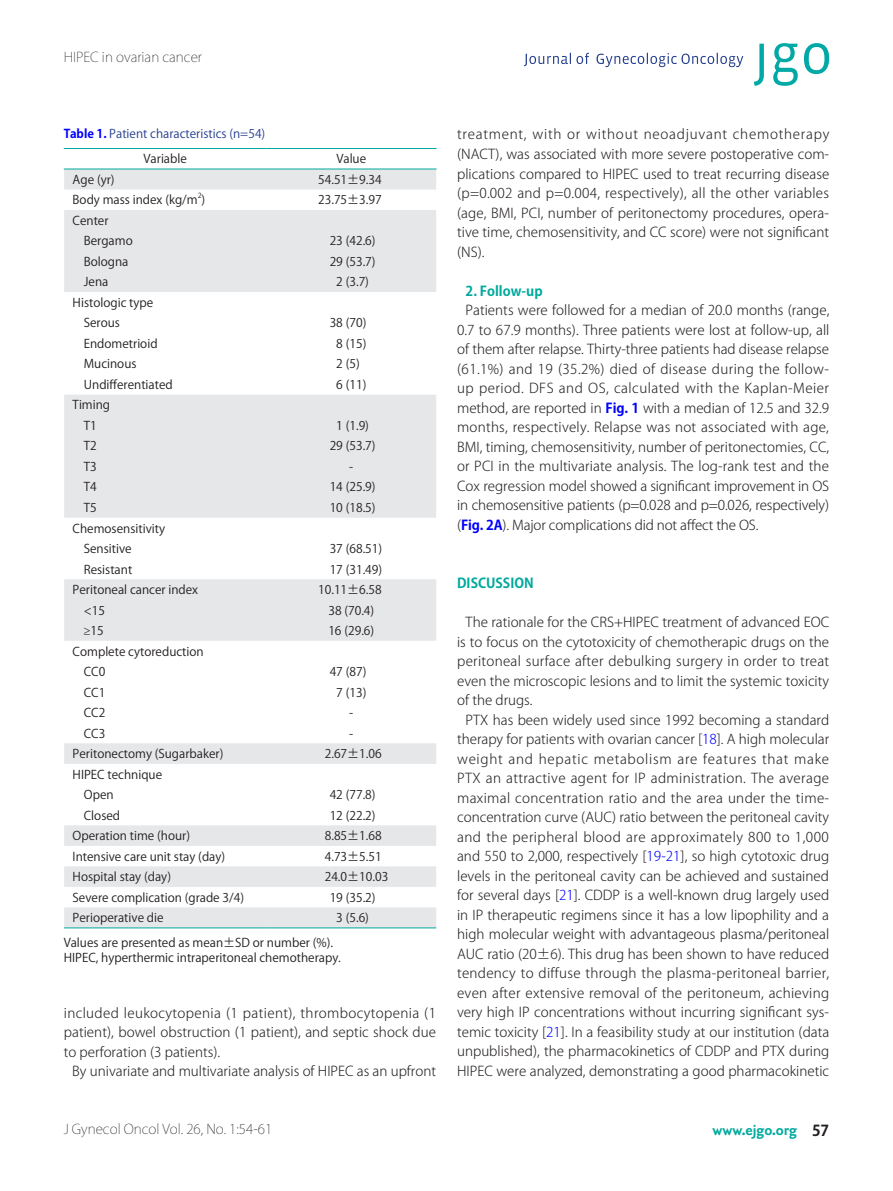
<style>
.page{position:relative;width:893px;height:1191px;background:#fff}
.page>*{position:absolute;margin:0;border:0;box-sizing:border-box;transform-origin:0 0}
.t1{font:700 15px "Nexus Sans";color:#00a99d}
.본문{font:300 13.5px/19.5px "Koz Go Pro";color:#231f20;text-align:justify}
.t2{font:200 13.5px "Koz Go Pro";color:#231f20}
._1{font:700 13.5px "Koz Go Pro";color:#00a99d}
.서론{font:700 13.5px "Koz Go Pro";color:#00a99d}
.표내용{font:12px "Koz Go Pro";color:#231f20}
.표제목{font:12px "Koz Go Pro";color:#253f8e}
.표내용-2{font:7.05px "Koz Go Pro";color:#231f20}
.s1{font-weight:700;color:#00f}
.s2{color:#00f}
.s3{font-family:"Koz Go Pro";color:#231f20}
</style>
<div class="page">
<svg style="left:754px;top:43px;width:75px;height:43px"></svg>
<svg style="left:524px;top:53px;width:219px;height:14px"></svg>
<svg style="left:64px;top:170px;width:372px;height:757px"></svg>
<div style="left:64px;top:825px;width:372px;height:21px;background:#e6e7e9"></div>
<hr style="left:64px;top:148px;width:202px;height:1px;background:#00a99d">
<hr style="left:266px;top:148px;width:171px;height:1px;background:#00a99d">
<hr style="left:64px;top:169px;width:202px;height:1px;background:#00a99d">
<hr style="left:266px;top:169px;width:171px;height:1px;background:#00a99d">
<hr style="left:64px;top:927px;width:202px;height:1px;background:#00a99d">
<hr style="left:266px;top:927px;width:170px;height:1px;background:#00a99d">
<p class="t2" style="left:64px;top:49px;width:140px">HIPEC in ovarian cancer</p>
<p class="표제목" style="left:64px;top:126px;width:203px"><span class="s1">Table 1.</span> Patient characteristics (n=54)</p>
<p class="표내용" style="left:144px;top:151px;width:45px">Variable</p>
<p class="표내용" style="left:336px;top:151px;width:31px">Value</p>
<p class="표내용" style="left:73px;top:172px;width:43px">Age (yr)</p>
<p class="표내용" style="left:318px;top:172px;width:65px">54.51±9.34</p>
<p class="표내용" style="left:73px;top:192px;width:134px">Body mass index (kg/m )</p>
<p class="표내용-2" style="left:198px;top:191px;width:5px">2</p>
<p class="표내용" style="left:318px;top:192px;width:65px">23.75±3.97</p>
<p class="표내용" style="left:73px;top:213px;width:37px">Center</p>
<p class="표내용" style="left:84px;top:233px;width:50px">Bergamo</p>
<p class="표내용" style="left:330px;top:233px;width:47px">23 (42.6)</p>
<p class="표내용" style="left:84px;top:254px;width:46px">Bologna</p>
<p class="표내용" style="left:330px;top:254px;width:47px">29 (53.7)</p>
<p class="표내용" style="left:84px;top:274px;width:26px">Jena</p>
<p class="표내용" style="left:336px;top:274px;width:34px">2 (3.7)</p>
<p class="표내용" style="left:73px;top:295px;width:82px">Histologic type</p>
<p class="표내용" style="left:84px;top:315px;width:38px">Serous</p>
<p class="표내용" style="left:330px;top:315px;width:38px">38 (70)</p>
<p class="표내용" style="left:84px;top:336px;width:75px">Endometrioid</p>
<p class="표내용" style="left:336px;top:336px;width:32px">8 (15)</p>
<p class="표내용" style="left:84px;top:356px;width:54px">Mucinous</p>
<p class="표내용" style="left:336px;top:356px;width:25px">2 (5)</p>
<p class="표내용" style="left:84px;top:377px;width:90px">Undifferentiated</p>
<p class="표내용" style="left:336px;top:377px;width:32px">6 (11)</p>
<p class="표내용" style="left:73px;top:397px;width:39px">Timing</p>
<p class="표내용" style="left:84px;top:418px;width:14px">T1</p>
<p class="표내용" style="left:336px;top:418px;width:34px">1 (1.9)</p>
<p class="표내용" style="left:84px;top:438px;width:14px">T2</p>
<p class="표내용" style="left:330px;top:438px;width:47px">29 (53.7)</p>
<p class="표내용" style="left:84px;top:459px;width:14px">T3</p>
<p class="표내용" style="left:349px;top:459px;width:6px">-</p>
<p class="표내용" style="left:84px;top:479px;width:14px">T4</p>
<p class="표내용" style="left:330px;top:479px;width:47px">14 (25.9)</p>
<p class="표내용" style="left:84px;top:500px;width:14px">T5</p>
<p class="표내용" style="left:330px;top:500px;width:47px">10 (18.5)</p>
<p class="표내용" style="left:73px;top:520px;width:94px">Chemosensitivity</p>
<p class="표내용" style="left:84px;top:541px;width:49px">Sensitive</p>
<p class="표내용" style="left:330px;top:541px;width:54px">37 (68.51)</p>
<p class="표내용" style="left:84px;top:561px;width:50px">Resistant</p>
<p class="표내용" style="left:330px;top:561px;width:54px">17 (31.49)</p>
<p class="표내용" style="left:73px;top:582px;width:127px">Peritoneal cancer index</p>
<p class="표내용" style="left:318px;top:582px;width:65px">10.11±6.58</p>
<p class="표내용" style="left:84px;top:602px;width:23px">&lt;15</p>
<p class="표내용" style="left:328px;top:602px;width:47px">38 (70.4)</p>
<p class="표내용" style="left:84px;top:623px;width:21px">≥15</p>
<p class="표내용" style="left:328px;top:623px;width:47px">16 (29.6)</p>
<p class="표내용" style="left:73px;top:643px;width:133px">Complete cytoreduction</p>
<p class="표내용" style="left:84px;top:664px;width:23px">CC0</p>
<p class="표내용" style="left:330px;top:664px;width:38px">47 (87)</p>
<p class="표내용" style="left:84px;top:684px;width:23px">CC1</p>
<p class="표내용" style="left:336px;top:684px;width:32px">7 (13)</p>
<p class="표내용" style="left:84px;top:705px;width:23px">CC2</p>
<p class="표내용" style="left:349px;top:705px;width:6px">-</p>
<p class="표내용" style="left:84px;top:725px;width:23px">CC3</p>
<p class="표내용" style="left:349px;top:725px;width:6px">-</p>
<p class="표내용" style="left:73px;top:746px;width:152px">Peritonectomy (Sugarbaker)</p>
<p class="표내용" style="left:325px;top:746px;width:58px">2.67±1.06</p>
<p class="표내용" style="left:73px;top:766px;width:91px">HIPEC technique</p>
<p class="표내용" style="left:84px;top:787px;width:31px">Open</p>
<p class="표내용" style="left:330px;top:787px;width:47px">42 (77.8)</p>
<p class="표내용" style="left:84px;top:807px;width:38px">Closed</p>
<p class="표내용" style="left:330px;top:807px;width:47px">12 (22.2)</p>
<p class="표내용" style="left:73px;top:828px;width:119px">Operation time (hour)</p>
<p class="표내용" style="left:325px;top:828px;width:58px">8.85±1.68</p>
<p class="표내용" style="left:73px;top:848px;width:154px">Intensive care unit stay (day)</p>
<p class="표내용" style="left:325px;top:848px;width:58px">4.73±5.51</p>
<p class="표내용" style="left:73px;top:869px;width:100px">Hospital stay (day)</p>
<p class="표내용" style="left:325px;top:869px;width:65px">24.0±10.03</p>
<p class="표내용" style="left:73px;top:889px;width:173px">Severe complication (grade 3/4)</p>
<p class="표내용" style="left:330px;top:889px;width:47px">19 (35.2)</p>
<p class="표내용" style="left:73px;top:910px;width:92px">Perioperative die</p>
<p class="표내용" style="left:336px;top:910px;width:34px">3 (5.6)</p>
<p class="표내용" style="left:64px;top:935px;width:271px">Values are presented as mean±SD or number (%).</p>
<p class="표내용" style="left:64px;top:949px;width:278px">HIPEC, hyperthermic intraperitoneal chemotherapy.</p>
<p class="본문" style="left:64px;top:1003px;width:374px">included leukocytopenia (1 patient), thrombocytopenia (1 patient), bowel obstruction (1 patient), and septic shock due to perforation (3 patients).</p>
<p class="본문" style="left:72px;top:1061px;width:365px">By univariate and multivariate analysis of HIPEC as an upfront</p>
<p class="본문" style="left:457px;top:125px;width:374px">treatment, with or without neoadjuvant chemotherapy (NACT), was associated with more severe postoperative com&shy;plications compared to HIPEC used to treat recurring disease (p=0.002 and p=0.004, respectively), all the other variables (age, BMI, PCI, number of peritonectomy procedures, opera&shy;tive time, chemosensitivity, and CC score) were not significant (NS).</p>
<p class="_1" style="left:466px;top:282px;width:79px">2. Follow-up</p>
<p class="본문" style="left:457px;top:300px;width:374px;text-indent:9px">Patients were followed for a median of 20.0 months (range, 0.7 to 67.9 months). Three patients were lost at follow-up, all of them after relapse. Thirty-three patients had disease relapse (61.1%) and 19 (35.2%) died of disease during the follow&shy;up period. DFS and OS, calculated with the Kaplan-Meier method, are reported in <span class="s1">Fig. 1</span> with a median of 12.5 and 32.9 months, respectively. Relapse was not associated with age, BMI, timing, chemosensitivity, number of peritonectomies, CC, or PCI in the multivariate analysis. The log-rank test and the Cox regression model showed a significant improvement in OS in chemosensitive patients (p=0.028 and p=0.026, respectively) (<span class="s1">Fig. 2A</span>). Major complications did not affect the OS.</p>
<p class="서론" style="left:457px;top:574px;width:78px">DISCUSSION</p>
<p class="본문" style="left:457px;top:612px;width:374px;text-indent:9px">The rationale for the CRS+HIPEC treatment of advanced EOC is to focus on the cytotoxicity of chemotherapic drugs on the peritoneal surface after debulking surgery in order to treat even the microscopic lesions and to limit the systemic toxicity of the drugs.</p>
<p class="본문" style="left:457px;top:710px;width:374px;text-indent:9px">PTX has been widely used since 1992 becoming a standard therapy for patients with ovarian cancer [<span class="s2">18</span>]. A high molecular weight and hepatic metabolism are features that make PTX an attractive agent for IP administration. The average maximal concentration ratio and the area under the time&shy;concentration curve (AUC) ratio between the peritoneal cavity and the peripheral blood are approximately 800 to 1,000 and 550 to 2,000, respectively [<span class="s2">19-21</span>], so high cytotoxic drug levels in the peritoneal cavity can be achieved and sustained for several days [<span class="s2">21</span>]. CDDP is a well-known drug largely used in IP therapeutic regimens since it has a low lipophility and a high molecular weight with advantageous plasma/peritoneal AUC ratio (20±6). This drug has been shown to have reduced tendency to diffuse through the plasma-peritoneal barrier, even after extensive removal of the peritoneum, achieving very high IP concentrations without incurring significant sys&shy;temic toxicity [<span class="s2">21</span>]. In a feasibility study at our institution (data unpublished), the pharmacokinetics of CDDP and PTX during HIPEC were analyzed, demonstrating a good pharmacokinetic</p>
<p class="t2" style="left:64px;top:1120px;width:210px">J Gynecol Oncol Vol. 26, No. 1:54-61</p>
<p class="t1" style="left:713px;top:1120px;width:118px">www.ejgo.org <span class="s3">57</span></p>
</div>
